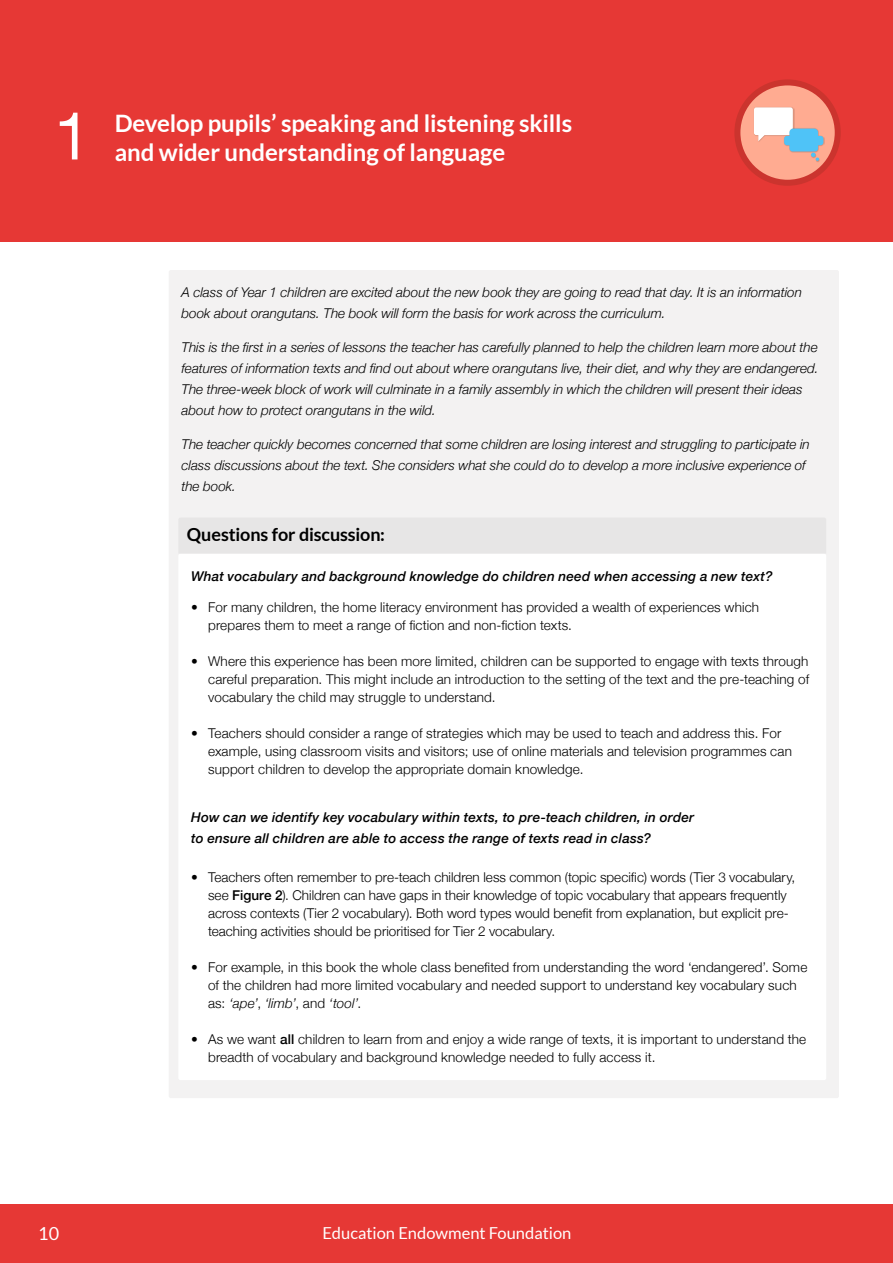
<style>
.page{position:relative;width:893px;height:1263px;background:#fff}
.page>*{position:absolute;margin:0;border:0;box-sizing:border-box;transform-origin:0 0}
.t1{font:66px "Helvetica Neue";color:#fff}
.t2{font:700 24px/28.8px "Lato";letter-spacing:-.005em;color:#fff}
.t3{font:700 18px "Lato";letter-spacing:-.005em;color:#000}
.t4{font:18px "Lato";color:#fff}
.t5{font:16.5px "Lato";color:#fff}
.t6{font:300 13.5px/18px "Helvetica Neue";letter-spacing:.01em;color:#000}
.t7{font:italic 300 13.5px/21px "Helvetica Neue";color:#000}
.t8{font:italic 500 13.5px/21px "Helvetica Neue";letter-spacing:.015em;color:#000}
.s1{font-weight:500}
.s2{font-style:italic}
</style>
<div class="page">
<div style="left:0;top:0;width:893px;height:242px;background:#e63835"></div>
<div style="left:0;top:1205px;width:893px;height:58px;background:#e63835"></div>
<div style="left:737px;top:82px;width:101px;height:101px;background:#cb342e;border-radius:50%"></div>
<div style="left:739px;top:84px;width:97px;height:97px;background:#ffab91;border-radius:48px"></div>
<img style="left:754px;top:107px;width:40px;height:35px">
<div style="left:754px;top:107px;width:39px;height:28px;background:#fff;border-radius:2px"></div>
<svg style="left:758px;top:135px;width:9px;height:6px"></svg>
<img style="left:783px;top:128px;width:42px;height:34px">
<div style="left:784px;top:136px;width:39px;height:9px;background:#4fc3f7;border-radius:3px"></div>
<svg style="left:789px;top:129px;width:30px;height:32px"></svg>
<div style="left:734px;top:79px;width:107px;height:107px;border:6px solid #cb342e;border-radius:50%"></div>
<div style="left:169px;top:270px;width:670px;height:828px;background:#f3f2f2;border-radius:2px"></div>
<div style="left:178px;top:554px;width:648px;height:526px;background:#fff;border-radius:2px"></div>
<div style="left:179px;top:518px;width:647px;height:35px;background:#e7e6e6"></div>
<h1 class="t1" style="left:54px;top:88px;width:38px">1</h1>
<h2 class="t2" style="left:115px;top:108px;width:459px">Develop pupils’ speaking and listening skills and wider understanding of language</h2>
<p class="t7" style="left:181px;top:281px;width:622px">A class of Year 1 children are excited about the new book they are going to read that day. It is an information book about orangutans. The book will form the basis for work across the curriculum.</p>
<p class="t7" style="left:181px;top:336px;width:639px">This is the first in a series of lessons the teacher has carefully planned to help the children learn more about the features of information texts and find out about where orangutans live, their diet, and why they are endangered.<br>The three-week block of work will culminate in a family assembly in which the children will present their ideas about how to protect orangutans in the wild.</p>
<p class="t7" style="left:181px;top:432px;width:630px">The teacher quickly becomes concerned that some children are losing interest and struggling to participate in class discussions about the text. She considers what she could do to develop a more inclusive experience of the book.</p>
<h3 class="t3" style="left:187px;top:524px;width:200px">Questions for discussion:</h3>
<p class="t8" style="left:191px;top:565px;width:583px">What vocabulary and background knowledge do children need when accessing a new text?</p>
<p class="t6" style="left:208px;top:597px;width:552px;text-indent:-17px">• For many children, the home literacy environment has provided a wealth of experiences which prepares them to meet a range of fiction and non-fiction texts.</p>
<p class="t6" style="left:208px;top:651px;width:602px;text-align:justify;text-indent:-17px">• Where this experience has been more limited, children can be supported to engage with texts through careful preparation. This might include an introduction to the setting of the text and the pre-teaching of vocabulary the child may struggle to understand.</p>
<p class="t6" style="left:208px;top:723px;width:585px;text-indent:-17px">• Teachers should consider a range of strategies which may be used to teach and address this. For example, using classroom visits and visitors; use of online materials and television programmes can support children to develop the appropriate domain knowledge.</p>
<p class="t8" style="left:191px;top:805px;width:505px">How can we identify key vocabulary within texts, to pre-teach children, in order to ensure all children are able to access the range of texts read in class?</p>
<p class="t6" style="left:208px;top:867px;width:589px;text-indent:-17px">• Teachers often remember to pre-teach children less common (topic specific) words (Tier 3 vocabulary, see <span class="s1">Figure 2</span>). Children can have gaps in their knowledge of topic vocabulary that appears frequently across contexts (Tier 2 vocabulary). Both word types would benefit from explanation, but explicit pre&shy;teaching activities should be prioritised for Tier 2 vocabulary.</p>
<p class="t6" style="left:208px;top:957px;width:601px;text-indent:-17px">• For example, in this book the whole class benefited from understanding the word ‘endangered’. Some of the children had more limited vocabulary and needed support to understand key vocabulary such as: <span class="s2">‘ape’</span>, <span class="s2">‘limb’</span>, and <span class="s2">‘tool’</span>.</p>
<p class="t6" style="left:208px;top:1029px;width:600px;text-indent:-17px">• As we want <span class="s1">all</span> children to learn from and enjoy a wide range of texts, it is important to understand the breadth of vocabulary and background knowledge needed to fully access it.</p>
<h3 class="t4" style="left:38px;top:1224px;width:22px">10</h3>
<p class="t5" style="left:322px;top:1224px;width:251px">Education Endowment Foundation</p>
</div>
